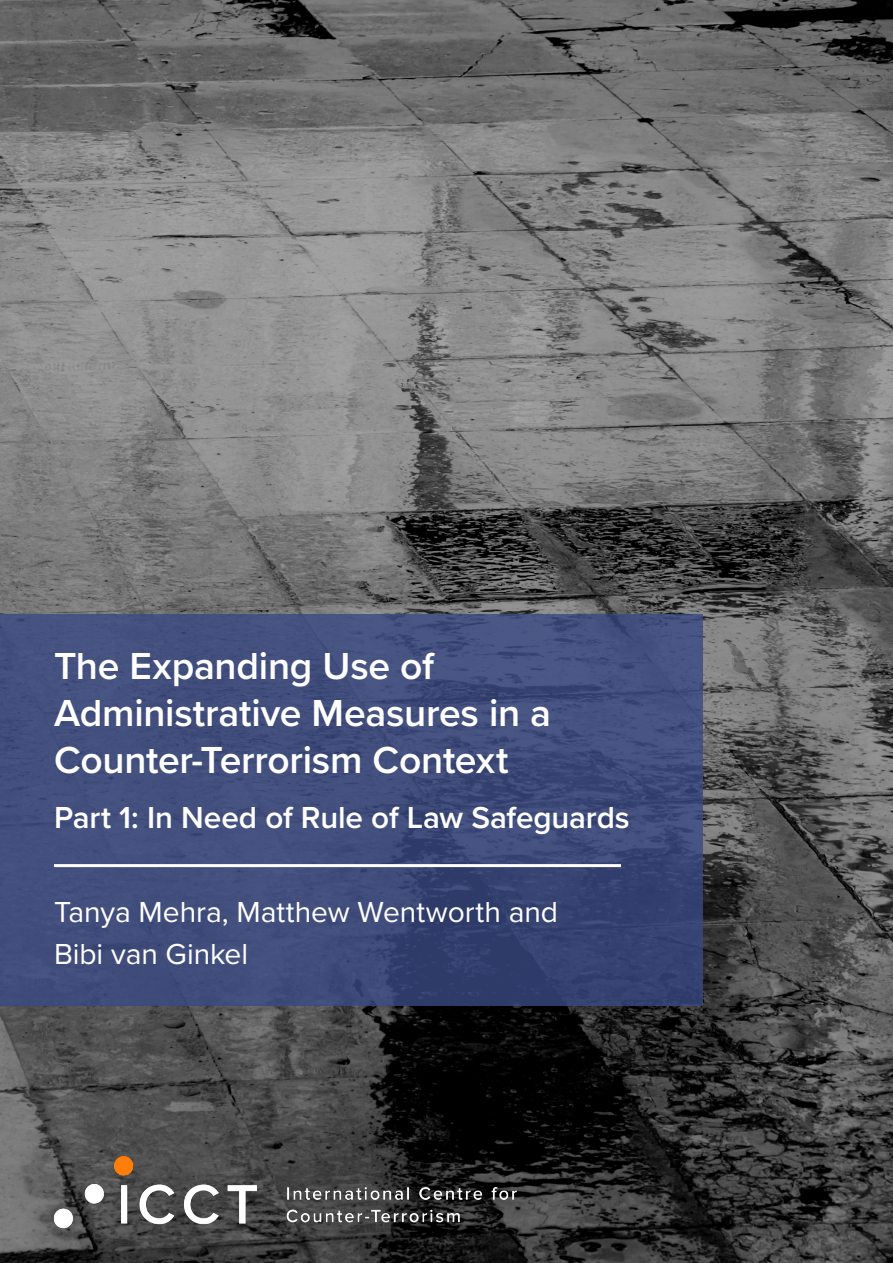
<style>
.page{position:relative;width:893px;height:1263px;background:#fff}
.page>*{position:absolute;margin:0;border:0;box-sizing:border-box;transform-origin:0 0}
.t1{font:600 39px/46.8px "Proxima Nova";letter-spacing:-.005em;color:#fff}
.t2{font:600 31.5px "Proxima Nova";letter-spacing:-.005em;color:#fff}
.t3{font:30px/42px "Proxima Nova";letter-spacing:-.005em;color:#fff}
</style>
<div class="page">
<img style="left:0;top:0;width:893px;height:1263px">
<svg style="left:0;top:614px;width:702px;height:392px;background:#3f4c7a"></svg>
<img style="left:54px;top:1155px;width:517px;height:74px">
<hr style="left:54px;top:864px;width:567px;height:3px;background:#fff">
<p class="t1" style="left:54px;top:641px;width:499px">The Expanding Use of<br>Administrative Measures in a<br>Counter-Terrorism Context</p>
<p class="t2" style="left:54px;top:794px;width:577px">Part 1: In Need of Rule of Law Safeguards</p>
<p class="t3" style="left:54px;top:890px;width:506px">Tanya Mehra, Matthew Wentworth and<br>Bibi van Ginkel</p>
</div>
